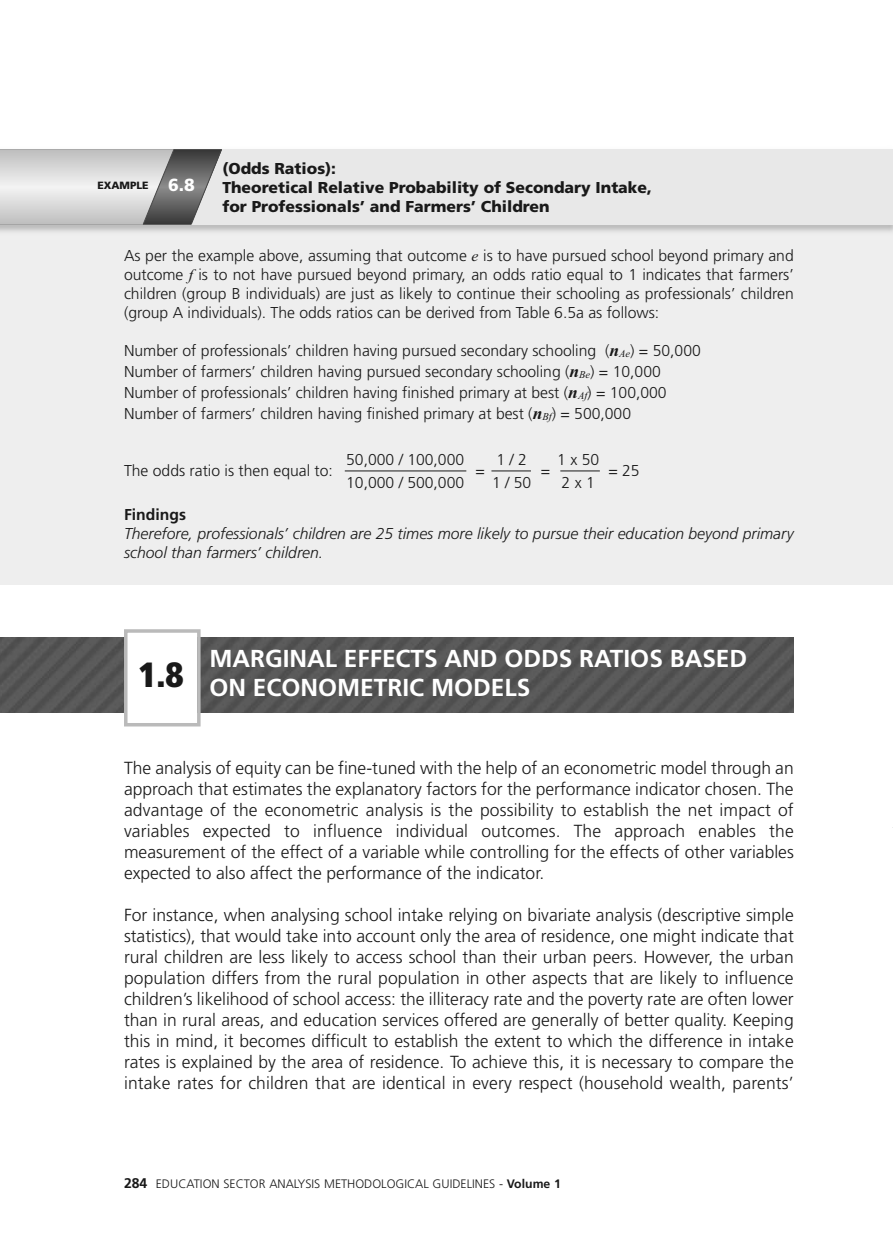
<style>
.page{position:relative;width:893px;height:1241px;background:#fff}
.page>*{position:absolute;margin:0;border:0;box-sizing:border-box;transform-origin:0 0}
.t1{font:900 condensed 35px "Frutiger";color:#191919}
.t2{font:700 24.5px/29.4px "Frutiger";color:#fff}
.t3{font:300 17.5px/21px "Frutiger";color:#191919;text-align:justify}
.t4{font:300 15.75px/18.9px "Frutiger";color:#191919}
.t5{font:italic 300 15.75px/18.9px "Frutiger";color:#191919}
.t6{font:900 15.75px/18.9px "Frutiger";color:#191919}
.t7{font:700 15.75px "Frutiger";color:#191919}
.t8{font:300 12.25px "Frutiger";color:#191919}
.t9{font:900 10.5px "Frutiger";color:#191919}
.s1{font-size:17.5px;color:#fff}
.s2{font-family:"Times";font-weight:400;font-style:italic}
.s3{font-family:"Times";font-weight:700;font-style:italic;font-size:17.5px}
.s4{font-family:"Times";font-weight:400;font-style:italic;font-size:10.5px}
.s5{font-weight:700;font-size:14px}
.s6{font-weight:700}
</style>
<div class="page">
<hr style="left:892px;top:827px;width:1px;height:413px;background:#eee">
<img style="left:0;top:637px;width:794px;height:75px">
<div style="left:128px;top:632px;width:69px;height:91px;background:#fff"></div>
<div style="left:124px;top:629px;width:77px;height:97px;border:4px solid #bababa"></div>
<div style="left:0;top:239px;width:893px;height:346px;background:#eee"></div>
<hr style="left:345px;top:470px;width:121px;height:1px;background:#191919">
<hr style="left:491px;top:470px;width:40px;height:1px;background:#191919">
<hr style="left:560px;top:470px;width:40px;height:1px;background:#191919">
<div style="left:0;top:149px;width:893px;height:75px;background:#e8e8e8"></div>
<svg style="left:0;top:149px;width:223px;height:76px"></svg>
<hr style="left:892px;top:144px;width:1px;height:105px;background:#fff">
<p class="t9" style="left:97px;top:181px;width:99px">EXAMPLE <span class="s1">6.8</span></p>
<p class="t6" style="left:222px;top:160px;width:431px">(Odds Ratios):<br>Theoretical Relative Probability of Secondary Intake, for Professionals’ and Farmers’ Children</p>
<p class="t4" style="left:124px;top:247px;width:671px;text-align:justify">As per the example above, assuming that outcome <span class="s2">e</span> is to have pursued school beyond primary and outcome <span class="s2">f</span> is to not have pursued beyond primary, an odds ratio equal to 1 indicates that farmers’ children (group B individuals) are just as likely to continue their schooling as professionals’ children (group A individuals). The odds ratios can be derived from Table 6.5a as follows:</p>
<p class="t4" style="left:124px;top:341px;width:578px;line-height:21px">Number of professionals’ children having pursued secondary schooling (<span class="s3">n</span><span class="s4">Ae</span>) = 50,000<br>Number of farmers’ children having pursued secondary schooling (<span class="s3">n</span><span class="s4">Be</span>) = 10,000<br>Number of professionals’ children having finished primary at best (<span class="s3">n</span><span class="s4">Af</span>) = 100,000<br>Number of farmers’ children having finished primary at best (<span class="s3">n</span><span class="s4">Bf</span>) = 500,000</p>
<p class="t4" style="left:124px;top:462px;width:210px">The odds ratio is then equal to:</p>
<p class="t4" style="left:346px;top:449px;width:119px;line-height:22.8px">50,000 / 100,000<br>10,000 / 500,000</p>
<p class="t4" style="left:492px;top:449px;width:41px;line-height:22.8px">1 / 2<br>1 / 50</p>
<p class="t4" style="left:557px;top:449px;width:43px;line-height:22.8px">1 x 50<br>2 x 1</p>
<p class="t4" style="left:475px;top:462px;width:11px">=</p>
<p class="t4" style="left:541px;top:462px;width:11px">=</p>
<p class="t4" style="left:608px;top:462px;width:33px">= 25</p>
<p class="t7" style="left:124px;top:508px;width:64px">Findings</p>
<p class="t5" style="left:124px;top:525px;width:671px">Therefore, professionals’ children are 25 times more likely to pursue their education beyond primary school than farmers’ children.</p>
<h1 class="t1" style="left:138px;top:660px;width:47px">1.8</h1>
<h2 class="t2" style="left:209px;top:645px;width:539px">MARGINAL EFFECTS AND ODDS RATIOS BASED<br>ON ECONOMETRIC MODELS</h2>
<p class="t3" style="left:124px;top:758px;width:671px">The analysis of equity can be fine-tuned with the help of an econometric model through an approach that estimates the explanatory factors for the performance indicator chosen. The advantage of the econometric analysis is the possibility to establish the net impact of variables expected to influence individual outcomes. The approach enables the measurement of the effect of a variable while controlling for the effects of other variables expected to also affect the performance of the indicator.</p>
<p class="t3" style="left:124px;top:905px;width:671px">For instance, when analysing school intake relying on bivariate analysis (descriptive simple statistics), that would take into account only the area of residence, one might indicate that rural children are less likely to access school than their urban peers. However, the urban population differs from the rural population in other aspects that are likely to influence children’s likelihood of school access: the illiteracy rate and the poverty rate are often lower than in rural areas, and education services offered are generally of better quality. Keeping this in mind, it becomes difficult to establish the extent to which the difference in intake rates is explained by the area of residence. To achieve this, it is necessary to compare the intake rates for children that are identical in every respect (household wealth, parents’</p>
<p class="t8" style="left:124px;top:1178px;width:438px"><span class="s5">284</span> EDUCATION SECTOR ANALYSIS METHODOLOGICAL GUIDELINES - <span class="s6">Volume 1</span></p>
</div>
